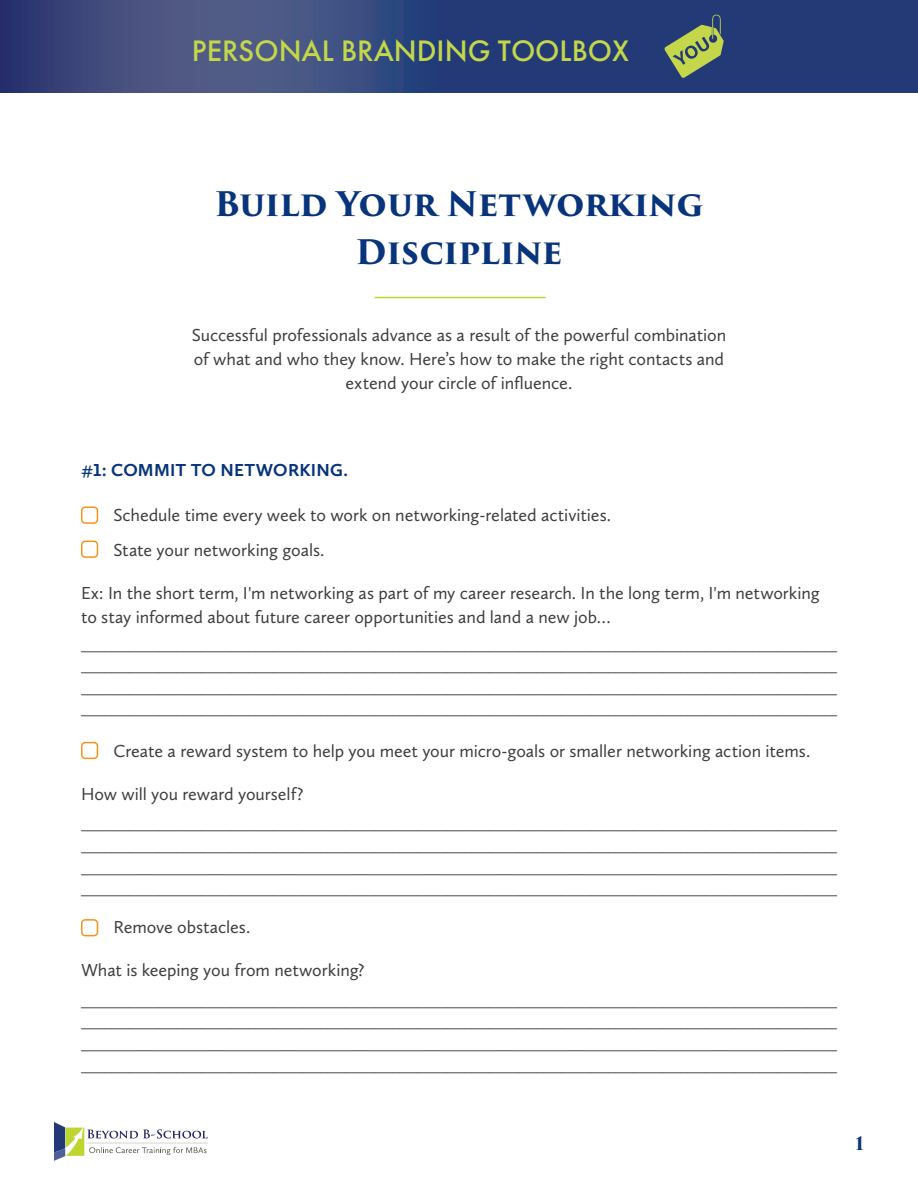
<style>
.page{position:relative;width:918px;height:1188px;background:#fff}
.page>*{position:absolute;margin:0;border:0;box-sizing:border-box;transform-origin:0 0}
.t1{font:700 33px/48px "Trajan Pro 3";letter-spacing:-.01em;color:#08347b;text-align:center}
.t2{font:500 30.75px "Futura PT";color:#c4d64a}
.t3{font:18px/21.6px "Minion Pro";color:#3e3e3f;text-align:justify}
.t4{font:18px/24px "Calluna Sans";letter-spacing:-.005em;color:#3e3e3f}
.t5{font:700 18px "Calluna Sans";letter-spacing:.01em;color:#08347b}
.t6{font:700 18px "Trajan Pro 3";color:#08347b}
</style>
<div class="page">
<svg style="left:54px;top:1122px;width:154px;height:39px"></svg>
<img style="left:0;top:0;width:918px;height:92px">
<svg style="left:664px;top:14px;width:60px;height:64px;background:#677c63"></svg>
<hr style="left:375px;top:297px;width:171px;height:1px;background:#bfd430">
<div style="left:81px;top:507px;width:17px;height:17px;border:2px solid #f7931d;border-radius:4px"></div>
<div style="left:81px;top:742px;width:17px;height:17px;border:2px solid #f7931d;border-radius:4px"></div>
<div style="left:81px;top:919px;width:17px;height:17px;border:2px solid #f7931d;border-radius:4px"></div>
<div style="left:81px;top:541px;width:17px;height:17px;border:2px solid #f7931d;border-radius:4px"></div>
<h2 class="t2" style="left:192px;top:32px;width:439px">PERSONAL BRANDING TOOLBOX</h2>
<h1 class="t1" style="left:214px;top:181px;width:491px">Build Your Networking<br>Discipline</h1>
<p class="t4" style="left:192px;top:323px;width:536px;text-align:center">Successful professionals advance as a result of the powerful combination of what and who they know. Here’s how to make the right contacts and extend your circle of influence.</p>
<p class="t5" style="left:81px;top:459px;width:269px">#1: COMMIT TO NETWORKING.</p>
<p class="t4" style="left:113px;top:498px;width:499px;line-height:34.5px">Schedule time every week to work on networking-related activities.<br>State your networking goals.</p>
<p class="t4" style="left:81px;top:581px;width:740px">Ex: In the short term, I'm networking as part of my career research. In the long term, I'm networking to stay informed about future career opportunities and land a new job…</p>
<p class="t3" style="left:81px;top:633px;width:757px">____________________________________________________________________________________ ____________________________________________________________________________________ ____________________________________________________________________________________ ____________________________________________________________________________________</p>
<p class="t4" style="left:113px;top:739px;width:698px">Create a reward system to help you meet your micro-goals or smaller networking action items.</p>
<p class="t4" style="left:81px;top:782px;width:224px">How will you reward yourself?</p>
<p class="t3" style="left:81px;top:813px;width:757px">____________________________________________________________________________________ ____________________________________________________________________________________ ____________________________________________________________________________________ ____________________________________________________________________________________</p>
<p class="t4" style="left:113px;top:914px;width:138px">Remove obstacles.</p>
<p class="t4" style="left:81px;top:958px;width:285px">What is keeping you from networking?</p>
<p class="t3" style="left:81px;top:989px;width:757px">____________________________________________________________________________________ ____________________________________________________________________________________ ____________________________________________________________________________________ ____________________________________________________________________________________</p>
<p class="t6" style="left:855px;top:1131px;width:10px">1</p>
</div>
